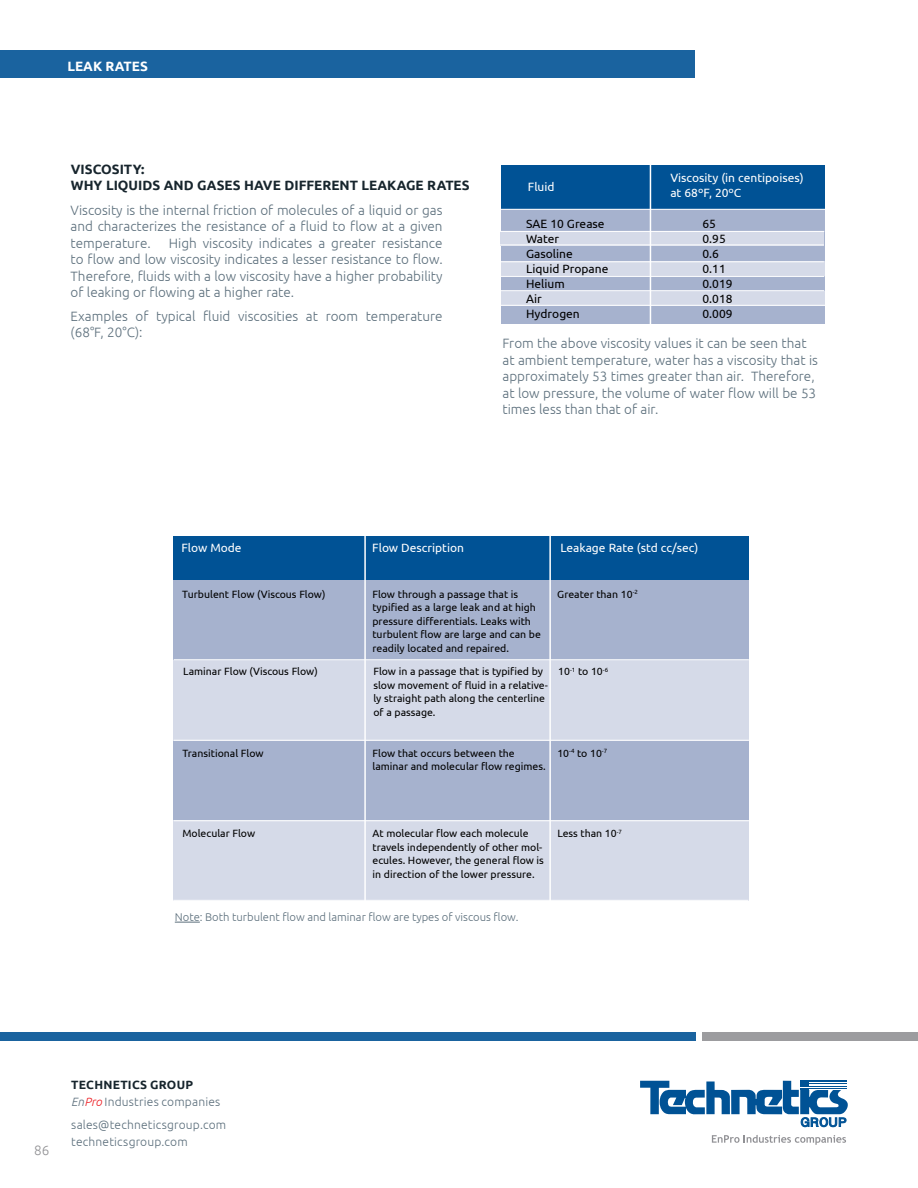
<style>
.page{position:relative;width:918px;height:1188px;background:#fff}
.page>*{position:absolute;margin:0;border:0;box-sizing:border-box;transform-origin:0 0}
.t1{font:300 13.5px/16.5px "Ubuntu";color:#5c6f7c;text-align:justify}
.t2{font:700 13.5px/16.5px "Ubuntu";color:#17252d}
.t3{font:700 13.5px "Ubuntu";color:#fff}
.t4{font:300 13.5px "Ubuntu";color:#919194}
.t5{font:12px/15px "Ubuntu";color:#fff}
.t6{font:300 12px/16.5px "Ubuntu";letter-spacing:.015em;color:#5c6f7c}
.t7{font:12px/15px "Ubuntu";color:#000}
.t8{font:300 11.25px "Ubuntu";color:#5c6f7c}
.t9{font:10.5px/13.5px "Ubuntu";color:#000}
.s1{font-weight:700;color:#17252d}
.s2{font-style:italic}
.s3{font-style:italic;color:#ed1e24}
</style>
<div class="page">
<svg style="left:640px;top:1081px;width:208px;height:64px"></svg>
<div style="left:0;top:1032px;width:695px;height:9px;background:#1a639f"></div>
<div style="left:702px;top:1032px;width:216px;height:9px;background:#9c9c9f"></div>
<div style="left:0;top:50px;width:695px;height:28px;background:#1a639f"></div>
<div style="left:174px;top:580px;width:575px;height:241px;background:#a6b2ce"></div>
<div style="left:173px;top:536px;width:576px;height:44px;background:#005295"></div>
<div style="left:174px;top:660px;width:575px;height:80px;background:#d5dae8"></div>
<div style="left:173px;top:821px;width:576px;height:80px;background:#d5dae8"></div>
<hr style="left:549px;top:536px;width:2px;height:371px;background:#fff">
<hr style="left:364px;top:534px;width:2px;height:370px;background:#fff">
<svg style="left:175px;top:922px;width:25px;height:1px"></svg>
<hr style="left:174px;top:659px;width:575px;height:1px;background:#fff">
<hr style="left:174px;top:740px;width:575px;height:1px;background:#fff">
<hr style="left:174px;top:820px;width:575px;height:1px;background:#fff">
<hr style="left:173px;top:900px;width:575px;height:1px;background:#fff">
<div style="left:501px;top:209px;width:324px;height:115px;background:#a6b2ce"></div>
<div style="left:501px;top:231px;width:323px;height:14px;background:#d5dae8"></div>
<div style="left:501px;top:262px;width:323px;height:14px;background:#d5dae8"></div>
<div style="left:501px;top:291px;width:323px;height:14px;background:#d5dae8"></div>
<div style="left:501px;top:165px;width:324px;height:44px;background:#005295"></div>
<hr style="left:650px;top:162px;width:1px;height:187px;background:#fff">
<hr style="left:501px;top:209px;width:324px;height:1px;background:#fff">
<hr style="left:500px;top:231px;width:324px;height:1px;background:#fff">
<hr style="left:500px;top:245px;width:324px;height:1px;background:#fff">
<hr style="left:500px;top:261px;width:324px;height:1px;background:#fff">
<hr style="left:500px;top:276px;width:324px;height:1px;background:#fff">
<hr style="left:500px;top:290px;width:324px;height:1px;background:#fff">
<hr style="left:501px;top:305px;width:324px;height:1px;background:#fff">
<p class="t3" style="left:68px;top:58px;width:73px">LEAK RATES</p>
<p class="t2" style="left:71px;top:161px;width:400px">VISCOSITY:<br>WHY LIQUIDS AND GASES HAVE DIFFERENT LEAKAG E RATES</p>
<p class="t1" style="left:71px;top:201px;width:374px">Viscosity is the internal friction of molecules of a liquid or gas and characterizes the resistance of a fluid to flow at a given temperature.</p>
<p class="t1" style="left:71px;top:234px;width:374px;text-indent:98px">High viscosity indicates a greater resistance to flow and low viscosity indicates a lesser resistance to flow.<br>Therefore, fluids with a low viscosity have a higher probability of leaking or flowing at a higher rate.</p>
<p class="t1" style="left:71px;top:307px;width:373px">Examples of typical fluid viscosities at room temperature (68°F, 20°C):</p>
<p class="t5" style="left:670px;top:170px;width:135px">Viscosity (in centipoises) at 68ºF, 20ºC</p>
<p class="t7" style="left:703px;top:216px;width:32px">65<br>0.95<br>0.6<br>0.11<br>0.019<br>0.018<br>0.009</p>
<p class="t1" style="left:503px;top:335px;width:317px;text-align:left">From the above viscosity values it can be seen that at ambient temperature, water has a viscosity that is approximately 53 times greater than air. Therefore, at low pressure, the volume of water flow will be 53 times less than that of air.</p>
<p class="t5" style="left:528px;top:179px;width:28px">Fluid</p>
<p class="t7" style="left:526px;top:215px;width:84px">SAE 10 Grease<br>Water<br>Gasoline<br>Liquid Propane<br>Helium<br>Air<br>Hydrogen</p>
<p class="t5" style="left:181px;top:539px;width:62px">Flow Mode</p>
<p class="t9" style="left:182px;top:587px;width:145px">Turbulent Flow (Viscous Flow)</p>
<p class="t5" style="left:372px;top:539px;width:93px">Flow Description</p>
<p class="t5" style="left:560px;top:539px;width:139px">Leakage Rate (std cc/sec)</p>
<p class="t9" style="left:372px;top:587px;width:170px">Flow through a passage that is typified as a large leak and at high pressure differentials. Leaks with turbulent flow are large and can be readily located and repaired.</p>
<p class="t9" style="left:557px;top:587px;width:82px">Greater than 10<sup>-2</sup></p>
<p class="t9" style="left:183px;top:664px;width:136px">Laminar Flow (Viscous Flow)</p>
<p class="t9" style="left:373px;top:664px;width:176px">Flow in a passage that is typified by slow movement of fluid in a relative&shy;ly straight path along the centerline of a passage.</p>
<p class="t9" style="left:558px;top:664px;width:51px">10<sup>-1</sup> to 10<sup>-6</sup></p>
<p class="t9" style="left:182px;top:746px;width:83px">Transitional Flow</p>
<p class="t9" style="left:373px;top:746px;width:175px">Flow that occurs between the laminar and molecular flow regimes.</p>
<p class="t9" style="left:557px;top:746px;width:51px">10<sup>-4</sup> to 10<sup>-7</sup></p>
<p class="t9" style="left:182px;top:827px;width:74px">Molecular Flow</p>
<p class="t9" style="left:373px;top:827px;width:173px">At molecular flow each molecule travels independently of other mol&shy;ecules. However, the general flow is in direction of the lower pressure.</p>
<p class="t9" style="left:557px;top:827px;width:66px">Less than 10<sup>-7</sup></p>
<p class="t8" style="left:175px;top:910px;width:345px">Note: Both turbulent flow and laminar flow are types of viscous flow.</p>
<p class="t4" style="left:34px;top:1142px;width:17px">86</p>
<p class="t6" style="left:71px;top:1076px;width:151px"><span class="s1">TECHNETICS GROUP<br></span><span class="s2">En</span><span class="s3">Pro</span> Industries companies</p>
<p class="t6" style="left:71px;top:1116px;width:157px">sales@techneticsgroup.com techneticsgroup.com</p>
</div>
